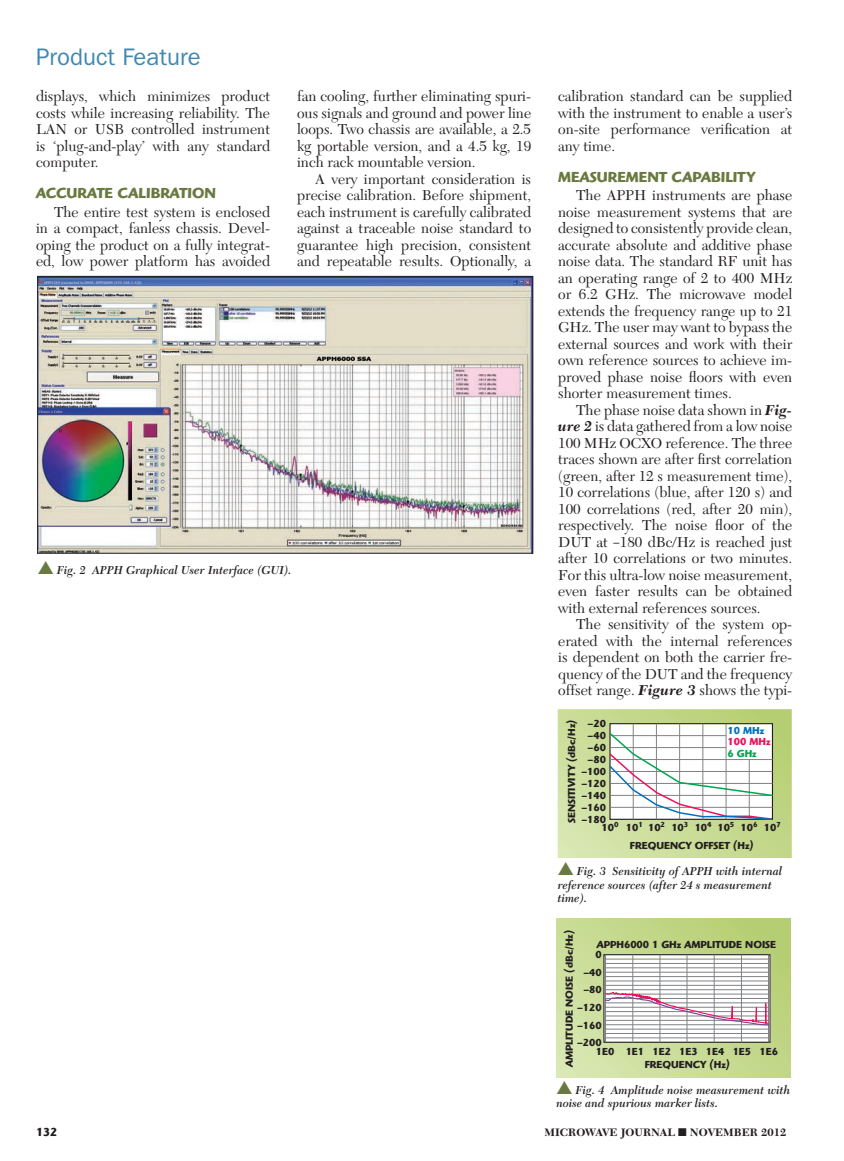
<style>
.page{position:relative;width:844px;height:1161px;background:#fff}
.page>*{position:absolute;margin:0;border:0;box-sizing:border-box;transform-origin:0 0}
.t1{font:24px "Franklin Gothic";color:#4088b0}
.t2{font:15px/16.5px "New Caledonia";color:#231f20;text-align:justify}
.t3{font:700 15px "Highlander";color:#697a41}
.t4{font:italic 600 12px/13.5px "New Caledonia";color:#231f20}
.t5{font:700 12px "Highlander";color:#231f20}
.t6{font:700 11.25px "New Caledonia";color:#231f20}
.t7{font:700 10.5px/12px "Highlander";color:#231f20;text-align:center}
.t8{font:700 10.5px "Highlander";color:#ee1059}
.t9{font:700 10.5px "Highlander";color:#0072bc}
.t10{font:700 10.5px "Highlander";color:#00a54f}
.s1{font-family:"Monotype Sorts";font-weight:400;font-style:normal;font-size:18px;color:#697a41}
.s2{font-weight:700;font-style:italic}
.s3{font-family:"Univers";font-weight:300;font-stretch:condensed}
</style>
<div class="page">
<img style="left:39px;top:278px;width:492px;height:274px">
<div style="left:37px;top:276px;width:496px;height:278px;border:1px solid #231f20"></div>
<svg style="left:557px;top:709px;width:234px;height:149px"></svg>
<svg style="left:556px;top:918px;width:234px;height:160px;background:#c9db96"></svg>
<div style="left:604px;top:955px;width:166px;height:87px;background:linear-gradient(to right,#fdfdfd,#fff)"></div>
<div style="left:603px;top:954px;width:167px;height:89px;border:1px solid #231f20"></div>
<hr style="left:741px;top:955px;width:1px;height:87px;background:#808285">
<hr style="left:714px;top:955px;width:1px;height:87px;background:#808285">
<hr style="left:686px;top:955px;width:1px;height:87px;background:#808285">
<hr style="left:632px;top:955px;width:1px;height:87px;background:#808285">
<hr style="left:605px;top:955px;width:1px;height:87px;background:#808285">
<hr style="left:659px;top:955px;width:1px;height:87px;background:#808285">
<hr style="left:768px;top:955px;width:1px;height:87px;background:#808285">
<svg style="left:604px;top:921px;width:166px;height:117px"></svg>
<h1 class="t1" style="left:36px;top:43px;width:166px">Product Feature</h1>
<p class="t2" style="left:36px;top:88px;width:236px">displays, which minimizes product costs while increasing reliability. The LAN or USB controlled instrument is ‘plug-and-play’ with any standard computer.</p>
<p class="t3" style="left:36px;top:184px;width:182px">ACCURATE CALIBRATION</p>
<p class="t2" style="left:36px;top:204px;width:236px;text-indent:18px">The entire test system is enclosed in a compact, fanless chassis. Devel&shy;oping the product on a fully integrat&shy;ed, low power platform has avoided</p>
<p class="t2" style="left:297px;top:88px;width:236px">fan cooling, further eliminating spuri&shy;ous signals and ground and power line loops. Two chassis are available, a 2.5 kg portable version, and a 4.5 kg, 19 inch rack mountable version.</p>
<p class="t2" style="left:297px;top:171px;width:236px;text-indent:18px">A very important consideration is precise calibration. Before shipment, each instrument is carefully calibrated against a traceable noise standard to guarantee high precision, consistent and repeatable results. Optionally, a</p>
<p class="t4" style="left:38px;top:563px;width:255px"><span class="s1">S</span> Fig. 2 APPH Graphical User Interface (GUI).</p>
<p class="t2" style="left:558px;top:88px;width:236px">calibration standard can be supplied with the instrument to enable a user’s on-site performance verification at any time.</p>
<p class="t3" style="left:558px;top:168px;width:199px">MEASUREMENT CAPABILITY</p>
<p class="t2" style="left:558px;top:187px;width:236px;text-indent:18px">The APPH instruments are phase noise measurement systems that are designed to consistently provide clean, accurate absolute and additive phase noise data. The standard RF unit has an operating range of 2 to 400 MHz or 6.2 GHz. The microwave model extends the frequency range up to 21<br>GHz. The user may want to bypass the external sources and work with their own reference sources to achieve im&shy;proved phase noise floors with even shorter measurement times.</p>
<p class="t2" style="left:558px;top:402px;width:236px;text-indent:18px">The phase noise data shown in <span class="s2">Fig&shy;ure 2</span> is data gathered from a low noise 100 MHz OCXO reference. The three traces shown are after first correlation (green, after 12 s measurement time), 10 correlations (blue, after 120 s) and 100 correlations (red, after 20 min), respectively. The noise floor of the DUT at <span class="s3">−</span>180 dBc/Hz is reached just after 10 correlations or two minutes.<br>For this ultra-low noise measurement, even faster results can be obtained with external references sources.</p>
<p class="t2" style="left:558px;top:616px;width:236px;text-indent:18px">The sensitivity of the system op&shy;erated with the internal references is dependent on both the carrier fre&shy;quency of the DUT and the frequency offset range. <span class="s2">Figure 3</span> shows the typi-</p>
<p class="t7" style="left:581px;top:718px;width:26px">–20 –40 –60 –80 –100 –120 –140 –160 –180</p>
<p class="t7" style="left:565px;top:823px;width:106px;rotate:-90deg">SENSITIVITY (dBc/Hz)</p>
<p class="t7" style="left:601px;top:822px;width:18px">10<sup>0</sup></p>
<p class="t9" style="left:727px;top:724px;width:38px">10 MHz</p>
<p class="t8" style="left:727px;top:736px;width:44px">100 MHz</p>
<p class="t10" style="left:727px;top:747px;width:31px">6 GHz</p>
<p class="t7" style="left:648px;top:822px;width:18px">10<sup>2</sup></p>
<p class="t7" style="left:626px;top:822px;width:18px">10<sup>1</sup></p>
<p class="t7" style="left:671px;top:822px;width:18px">10<sup>3</sup></p>
<p class="t7" style="left:740px;top:822px;width:18px">10<sup>6</sup></p>
<p class="t7" style="left:717px;top:822px;width:18px">10<sup>5</sup></p>
<p class="t7" style="left:694px;top:822px;width:18px">10<sup>4</sup></p>
<p class="t7" style="left:764px;top:822px;width:18px">10<sup>7</sup></p>
<p class="t7" style="left:630px;top:839px;width:125px">FREQUENCY OFFSET (Hz)</p>
<p class="t4" style="left:557px;top:865px;width:226px"><span class="s1">S</span> Fig. 3 Sensitivity of APPH with internal reference sources (after 24 s measurement time).</p>
<p class="t7" style="left:563px;top:1067px;width:139px;rotate:-90deg">AMPLITUDE NOISE (dBc/Hz)</p>
<p class="t7" style="left:596px;top:938px;width:181px">APPH6000 1 GHz AMPLITUDE NOISE</p>
<p class="t7" style="left:577px;top:946px;width:26px;line-height:17.7px;text-align:right">0 –40 –80 –120 –160 –200</p>
<p class="t7" style="left:759px;top:1046px;width:20px">1E6</p>
<p class="t7" style="left:652px;top:1046px;width:20px">1E2</p>
<p class="t7" style="left:596px;top:1046px;width:20px">1E0</p>
<p class="t7" style="left:679px;top:1046px;width:20px">1E3</p>
<p class="t7" style="left:625px;top:1046px;width:20px">1E1</p>
<p class="t7" style="left:706px;top:1046px;width:20px">1E4</p>
<p class="t7" style="left:732px;top:1046px;width:20px">1E5</p>
<p class="t7" style="left:645px;top:1059px;width:87px">FREQUENCY (Hz)</p>
<p class="t4" style="left:556px;top:1083px;width:236px"><span class="s1">S</span> Fig. 4 Amplitude noise measurement with noise and spurious marker lists.</p>
<p class="t5" style="left:36px;top:1125px;width:23px">132</p>
<p class="t6" style="left:544px;top:1126px;width:243px">MICROWAVE JOURNAL ■ NOVEMBER 2012</p>
</div>
